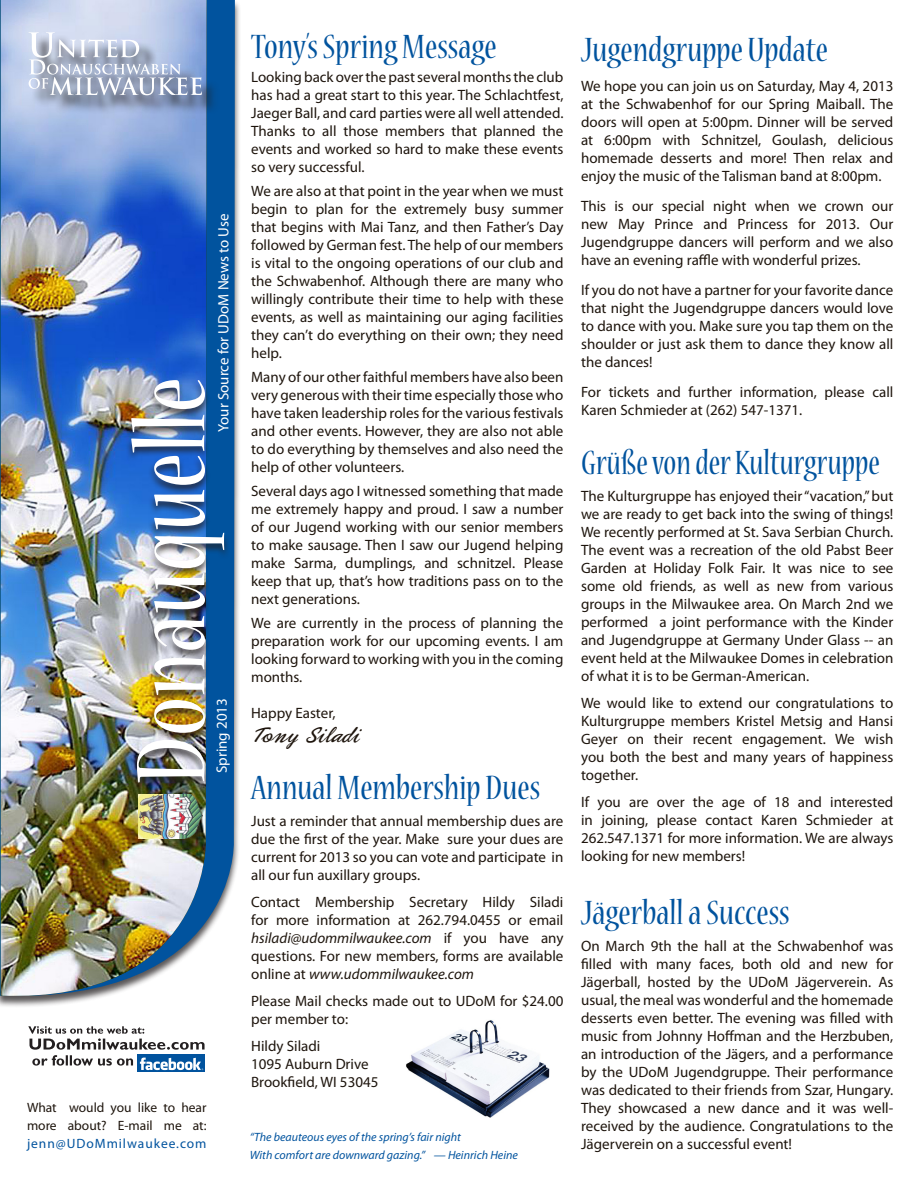
<style>
.page{position:relative;width:918px;height:1188px;background:#fff}
.page>*{position:absolute;margin:0;border:0;box-sizing:border-box;transform-origin:0 0}
.Headers{font:condensed 108px "Nueva Std";color:#fff}
.Text{font:condensed 37.5px "Nueva Std";color:#01539e}
.Text-2{font:condensed 37.5px "Nueva Std";color:#01539e;scale:.94 1}
.Text-3{font:22.5px "Phoenix Script FLF";color:#1e150d}
.Text-4{font:15px/18px "Myriad Pro";color:#1e150d;text-align:justify}
.Text-5{font:15px "Myriad Pro";color:#fff}
.Text-6{font:13.5px/18px "Myriad Pro";color:#1e150d;text-align:justify}
.Text-7{font:italic 12px "Myriad Pro";color:#01539e}
.s1{color:#01539e}
.s2{font-style:italic}
</style>
<div class="page">
<div style="left:0;top:0;width:241px;height:1007px;background:#231f20;opacity:.75"></div>
<svg style="left:0;top:0;width:236px;height:1004px;fill:#01539e"></svg>
<img style="left:1px;top:0;width:207px;height:996px">
<div style="left:125px;top:379px;width:105px;height:414px;background:#231f20;opacity:.75"></div>
<img style="left:139px;top:794px;width:63px;height:45px">
<svg style="left:31px;top:35px;width:189px;height:78px;background:#6c8cb7"></svg>
<svg style="left:28px;top:32px;width:174px;height:63px;background:#b5c0d6"></svg>
<div style="left:137px;top:1054px;width:68px;height:18px;background:#01539e"></div>
<svg style="left:28px;top:1026px;width:177px;height:44px"></svg>
<img style="left:406px;top:1020px;width:143px;height:97px">
<p class="Text-5" style="left:214px;top:432px;width:220px;rotate:-90deg">Your Source for UDoM News to Use</p>
<p class="Headers" style="left:123px;top:784px;width:409px;rotate:-90deg">Donauquelle</p>
<p class="Text-5" style="left:212px;top:773px;width:77px;rotate:-90deg">Spring 2013</p>
<p class="Text-6" style="left:27px;top:1098px;width:181px">What would you like to hear more about? E-mail me at: <span class="s1">jenn@UDoMmilwaukee.com</span></p>
<p class="Text" style="left:251px;top:30px;width:247px">Tony’s Spring Message</p>
<p class="Text-4" style="left:251px;top:68px;width:314px">Looking back over the past several months the club has had a great start to this year. The Schlachtfest, Jaeger Ball, and card parties were all well attended.<br>Thanks to all those members that planned the events and worked so hard to make these events so very successful.</p>
<p class="Text-4" style="left:251px;top:182px;width:314px">We are also at that point in the year when we must begin to plan for the extremely busy summer that begins with Mai Tanz, and then Father’s Day followed by German fest. The help of our members is vital to the ongoing operations of our club and the Schwabenhof. Although there are many who willingly contribute their time to help with these events, as well as maintaining our aging facilities they can’t do everything on their own; they need help.</p>
<p class="Text-4" style="left:251px;top:368px;width:314px">Many of our other faithful members have also been very generous with their time especially those who have taken leadership roles for the various festivals and other events. However, they are also not able to do everything by themselves and also need the help of other volunteers.</p>
<p class="Text-4" style="left:251px;top:482px;width:314px">Several days ago I witnessed something that made me extremely happy and proud. I saw a number of our Jugend working with our senior members to make sausage. Then I saw our Jugend helping make Sarma, dumplings, and schnitzel. Please keep that up, that’s how traditions pass on to the next generations.</p>
<p class="Text-4" style="left:251px;top:614px;width:314px">We are currently in the process of planning the preparation work for our upcoming events. I am looking forward to working with you in the coming months.</p>
<p class="Text-4" style="left:251px;top:704px;width:86px">Happy Easter,</p>
<p class="Text-3" style="left:251px;top:723px;width:110px">Tony Siladi</p>
<p class="Text" style="left:251px;top:771px;width:291px">Annual Membership Dues</p>
<p class="Text-4" style="left:251px;top:812px;width:314px">Just a reminder that annual membership dues are due the first of the year. Make sure your dues are current for 2013 so you can vote and participate in all our fun auxillary groups.</p>
<p class="Text-4" style="left:251px;top:893px;width:314px">Contact Membership Secretary Hildy Siladi for more information at 262.794.0455 or email <span class="s2">hsiladi@udommilwaukee.com</span> if you have any questions. For new members, forms are available online at <span class="s2">www.udommilwaukee.com</span></p>
<p class="Text-4" style="left:251px;top:992px;width:314px">Please Mail checks made out to UDoM for $24.00 per member to:</p>
<p class="Text-4" style="left:251px;top:1037px;width:71px">Hildy Siladi</p>
<p class="Text-4" style="left:251px;top:1055px;width:119px">1095 Auburn Drive</p>
<p class="Text-4" style="left:251px;top:1073px;width:129px">Brookfield, WI 53045</p>
<p class="Text-7" style="left:250px;top:1129px;width:213px">“The beauteous eyes of the spring’s fair night</p>
<p class="Text-7" style="left:250px;top:1147px;width:270px">With comfort are downward gazing.” — Heinrich Heine</p>
<p class="Text" style="left:581px;top:33px;width:248px">Jugendgruppe Update</p>
<p class="Text-4" style="left:581px;top:77px;width:314px">We hope you can join us on Saturday, May 4, 2013 at the Schwabenhof for our Spring Maiball. The doors will open at 5:00pm. Dinner will be served at 6:00pm with Schnitzel, Goulash, delicious homemade desserts and more! Then relax and enjoy the music of the Talisman band at 8:00pm.</p>
<p class="Text-4" style="left:581px;top:197px;width:314px">This is our special night when we crown our new May Prince and Princess for 2013. Our Jugendgruppe dancers will perform and we also have an evening raffle with wonderful prizes.</p>
<p class="Text-4" style="left:581px;top:281px;width:314px">If you do not have a partner for your favorite dance that night the Jugendgruppe dancers would love to dance with you. Make sure you tap them on the shoulder or just ask them to dance they know all the dances!</p>
<p class="Text-4" style="left:581px;top:383px;width:314px">For tickets and further information, please call<br>Karen Schmieder at (262) 547-1371.</p>
<p class="Text-2" style="left:581px;top:446px;width:319px">Grüße von der Kulturgruppe</p>
<p class="Text-4" style="left:581px;top:487px;width:314px">The Kulturgruppe has enjoyed their “vacation,” but we are ready to get back into the swing of things!<br>We recently performed at St. Sava Serbian Church.<br>The event was a recreation of the old Pabst Beer Garden at Holiday Folk Fair. It was nice to see some old friends, as well as new from various groups in the Milwaukee area. On March 2nd we performed a joint performance with the Kinder and Jugendgruppe at Germany Under Glass -- an event held at the Milwaukee Domes in celebration of what it is to be German-American.</p>
<p class="Text-4" style="left:581px;top:694px;width:314px">We would like to extend our congratulations to Kulturgruppe members Kristel Metsig and Hansi Geyer on their recent engagement. We wish you both the best and many years of happiness together.</p>
<p class="Text-4" style="left:581px;top:793px;width:314px">If you are over the age of 18 and interested in joining, please contact Karen Schmieder at 262.547.1371 for more information. We are always looking for new members!</p>
<p class="Text" style="left:581px;top:895px;width:210px">Jägerball a Success</p>
<p class="Text-4" style="left:581px;top:936px;width:314px">On March 9th the hall at the Schwabenhof was filled with many faces, both old and new for Jägerball, hosted by the UDoM Jägerverein. As usual, the meal was wonderful and the homemade desserts even better. The evening was filled with music from Johnny Hoffman and the Herzbuben, an introduction of the Jägers, and a performance by the UDoM Jugendgruppe. Their performance was dedicated to their friends from Szar, Hungary.<br>They showcased a new dance and it was well&shy;received by the audience. Congratulations to the Jägerverein on a successful event!</p>
</div>
